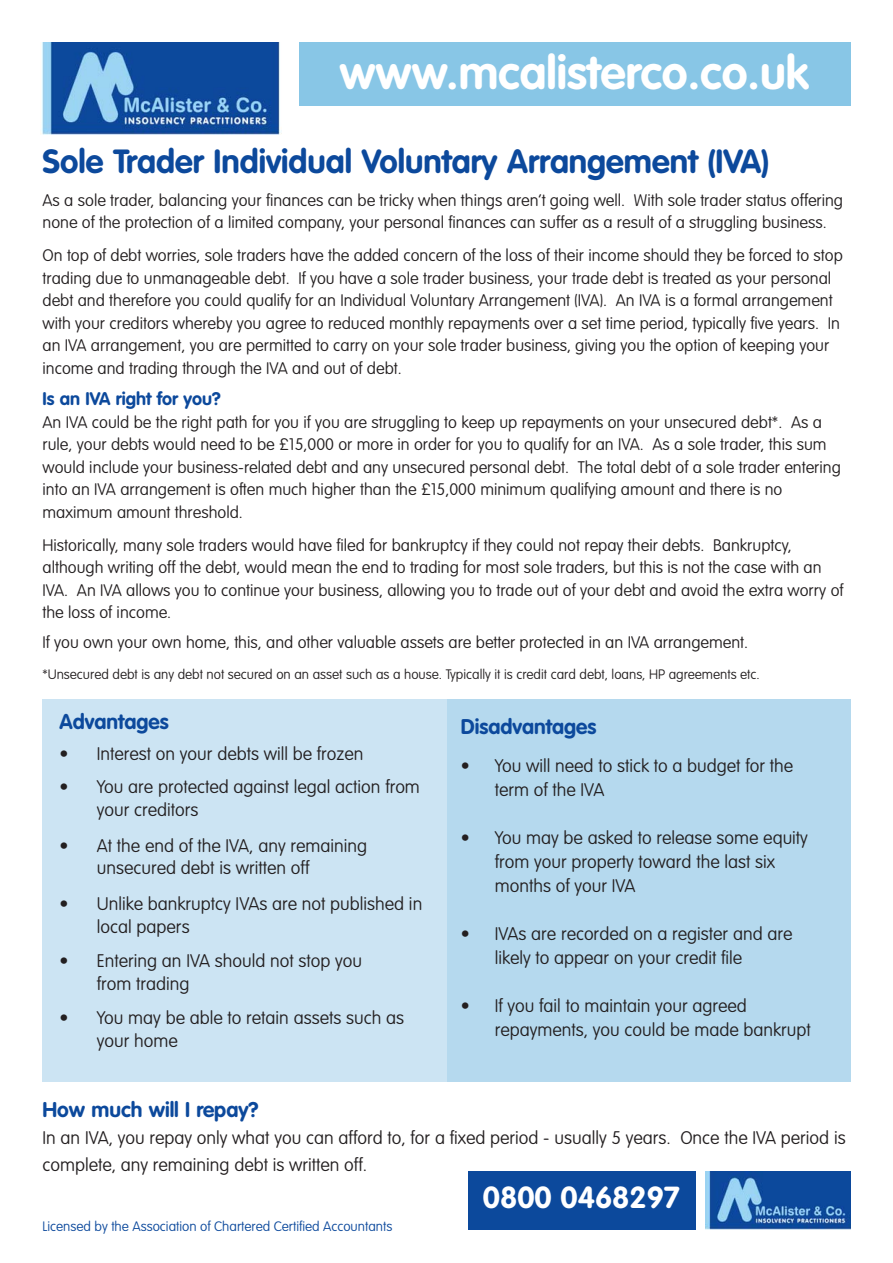
<style>
.page{position:relative;width:893px;height:1263px;background:#fff}
.page>*{position:absolute;margin:0;border:0;box-sizing:border-box;transform-origin:0 0}
.t1{font:700 46.5px "VAG Rounded";color:#fff}
.t2{font:700 33px "VAG Rounded";color:#0c499c}
.t3{font:700 30px "VAG Rounded";color:#fff}
.t4{font:700 21px "VAG Rounded";color:#0c499c}
.t5{font:100 18px/22.5px "VAG Rounded";color:#231f20}
.t6{font:700 18px "VAG Rounded";color:#0c499c}
.t7{font:100 16.5px/22.5px "VAG Rounded";color:#231f20}
.t8{font:100 13.5px "VAG Rounded";color:#231f20}
.t9{font:100 13.5px "VAG Rounded";color:#0c499c}
</style>
<div class="page">
<div style="left:43px;top:699px;width:404px;height:383px;background:#cce4f3"></div>
<img style="left:41px;top:43px;width:240px;height:92px">
<img style="left:706px;top:1172px;width:144px;height:57px">
<div style="left:299px;top:43px;width:551px;height:63px;background:#88c6e6"></div>
<div style="left:468px;top:1171px;width:227px;height:58px;background:#0c499c"></div>
<div style="left:447px;top:699px;width:403px;height:383px;background:#b5d9ee"></div>
<h1 class="t1" style="left:339px;top:54px;width:471px">www.mcalisterco.co.uk</h1>
<h2 class="t2" style="left:43px;top:147px;width:728px">Sole Trader Individual Voluntary Arrangement (IVA)</h2>
<p class="t7" style="left:43px;top:190px;width:802px">As a sole trader, balancing your finances can be tricky when things aren’t going well. With sole trader status offering none of the protection of a limited company, your personal finances can suffer as a result of a struggling business.</p>
<p class="t7" style="left:43px;top:245px;width:802px">On top of debt worries, sole traders have the added concern of the loss of their income should they be forced to stop trading due to unmanageable debt. If you have a sole trader business, your trade debt is treated as your personal debt and therefore you could qualify for an Individual Voluntary Arrangement (IVA). An IVA is a formal arrangement with your creditors whereby you agree to reduced monthly repayments over a set time period, typically five years. In an IVA arrangement, you are permitted to carry on your sole trader business, giving you the option of keeping your income and trading through the IVA and out of debt.</p>
<p class="t6" style="left:43px;top:391px;width:180px">Is an IVA right for you?</p>
<p class="t7" style="left:43px;top:412px;width:800px">An IVA could be the right path for you if you are struggling to keep up repayments on your unsecured debt*. As a rule, your debts would need to be £15,000 or more in order for you to qualify for an IVA. As a sole trader, this sum would include your business-related debt and any unsecured personal debt. The total debt of a sole trader entering into an IVA arrangement is often much higher than the £15,000 minimum qualifying amount and there is no maximum amount threshold.</p>
<p class="t7" style="left:43px;top:535px;width:802px">Historically, many sole traders would have filed for bankruptcy if they could not repay their debts. Bankruptcy, although writing off the debt, would mean the end to trading for most sole traders, but this is not the case with an IVA. An IVA allows you to continue your business, allowing you to trade out of your debt and avoid the extra worry of the loss of income.</p>
<p class="t7" style="left:43px;top:632px;width:707px">If you own your own home, this, and other valuable assets are better protected in an IVA arrangement.</p>
<p class="t8" style="left:43px;top:669px;width:719px">*Unsecured debt is any debt not secured on an asset such as a house. Typically it is credit card debt, loans, HP agreements etc.</p>
<p class="t4" style="left:60px;top:713px;width:111px">Advantages</p>
<p class="t5" style="left:60px;top:744px;width:306px">• Interest on your debts will be frozen</p>
<p class="t5" style="left:97px;top:777px;width:325px;text-indent:-37px">• You are protected against legal action from your creditors</p>
<p class="t5" style="left:97px;top:836px;width:272px;text-indent:-37px">• At the end of the IVA, any remaining unsecured debt is written off</p>
<p class="t5" style="left:97px;top:894px;width:327px;text-indent:-37px">• Unlike bankruptcy IVAs are not published in local papers</p>
<p class="t5" style="left:97px;top:951px;width:267px;text-indent:-37px">• Entering an IVA should not stop you from trading</p>
<p class="t5" style="left:97px;top:1008px;width:309px;text-indent:-37px">• You may be able to retain assets such as your home</p>
<p class="t4" style="left:461px;top:718px;width:137px">Disadvantages</p>
<p class="t5" style="left:495px;top:755px;width:300px;line-height:24px;text-indent:-34px">• You will need to stick to a budget for the term of the IVA</p>
<p class="t5" style="left:495px;top:827px;width:315px;line-height:24px;text-indent:-34px">• You may be asked to release some equity from your property toward the last six months of your IVA</p>
<p class="t5" style="left:495px;top:923px;width:299px;line-height:24px;text-indent:-34px">• IVAs are recorded on a register and are likely to appear on your credit file</p>
<p class="t5" style="left:495px;top:995px;width:317px;line-height:24px;text-indent:-34px">• If you fail to maintain your agreed repayments, you could be made bankrupt</p>
<p class="t4" style="left:43px;top:1101px;width:218px">How much will I repay?</p>
<p class="t5" style="left:43px;top:1125px;width:804px;line-height:27px">In an IVA, you repay only what you can afford to, for a fixed period - usually 5 years. Once the IVA period is complete, any remaining debt is written off.</p>
<p class="t9" style="left:43px;top:1220px;width:351px">Licensed by the Association of Chartered Certified Accountants</p>
<h3 class="t3" style="left:483px;top:1185px;width:199px">0800 0468297</h3>
</div>
